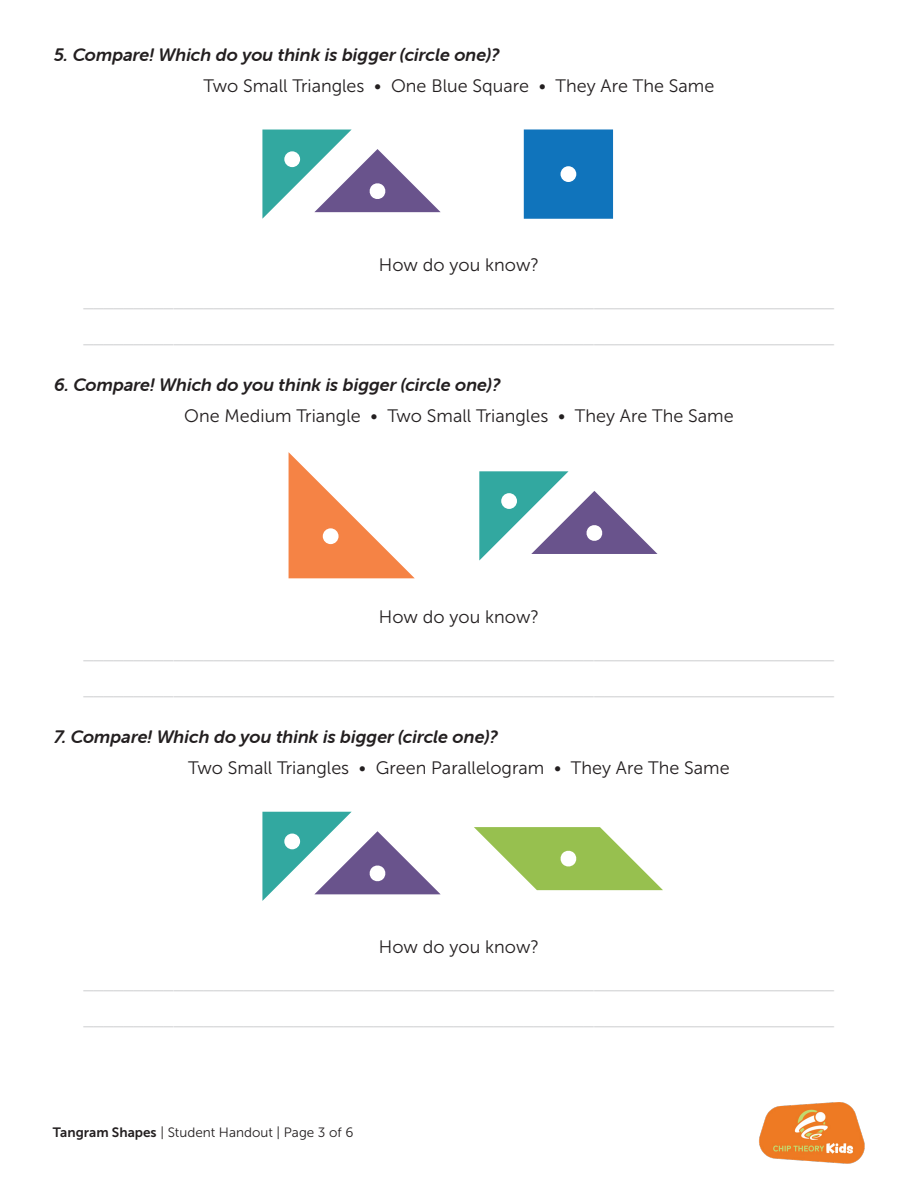
<style>
.page{position:relative;width:918px;height:1188px;background:#fff}
.page>*{position:absolute;margin:0;border:0;box-sizing:border-box;transform-origin:0 0}
.t1{font:18px "Helvetica";color:#c7c8ca}
.Body_Text{font:18px "Museo Sans 300";color:#231f20}
.Worksheet_Question{font:italic 18px "Museo Sans Rounded 700";color:#231f20}
.t2{font:13.5px "Museo Sans 300";color:#231f20}
.s1{font-family:"Museo Sans 700"}
</style>
<div class="page">
<img style="left:759px;top:1102px;width:106px;height:62px">
<svg style="left:262px;top:130px;width:179px;height:89px"></svg>
<div style="left:284px;top:151px;width:16px;height:16px;background:#fff;border-radius:50%"></div>
<div style="left:524px;top:129px;width:89px;height:90px;background:#1074bc"></div>
<div style="left:561px;top:166px;width:15px;height:16px;background:#fff;border-radius:50%"></div>
<svg style="left:289px;top:452px;width:126px;height:126px"></svg>
<div style="left:323px;top:528px;width:16px;height:16px;background:#fff;border-radius:50%"></div>
<svg style="left:479px;top:471px;width:179px;height:90px"></svg>
<div style="left:501px;top:493px;width:16px;height:16px;background:#fff;border-radius:50%"></div>
<svg style="left:262px;top:812px;width:179px;height:89px"></svg>
<div style="left:284px;top:834px;width:16px;height:15px;background:#fff;border-radius:50%"></div>
<svg style="left:474px;top:827px;width:189px;height:63px"></svg>
<p class="Worksheet_Question" style="left:54px;top:45px;width:447px">5. Compare! Which do you think is bigger (circle one)?</p>
<p class="Body_Text" style="left:204px;top:76px;width:512px">Two Small Triangles • One Blue Square • They Are The Same</p>
<p class="Body_Text" style="left:379px;top:255px;width:162px">How do you know?</p>
<p class="t1" style="left:84px;top:287px;width:752px">___________________________________________________________________________</p>
<p class="t1" style="left:84px;top:323px;width:752px">___________________________________________________________________________</p>
<p class="Worksheet_Question" style="left:54px;top:375px;width:448px">6. Compare! Which do you think is bigger (circle one)?</p>
<p class="Body_Text" style="left:184px;top:406px;width:551px">One Medium Triangle • Two Small Triangles • They Are The Same</p>
<p class="Body_Text" style="left:379px;top:607px;width:162px">How do you know?</p>
<p class="t1" style="left:84px;top:638px;width:752px">___________________________________________________________________________</p>
<p class="t1" style="left:84px;top:674px;width:752px">___________________________________________________________________________</p>
<p class="Worksheet_Question" style="left:54px;top:727px;width:445px">7. Compare! Which do you think is bigger (circle one)?</p>
<p class="Body_Text" style="left:188px;top:758px;width:543px">Two Small Triangles • Green Parallelogram • They Are The Same</p>
<p class="Body_Text" style="left:379px;top:937px;width:162px">How do you know?</p>
<p class="t1" style="left:84px;top:969px;width:752px">___________________________________________________________________________</p>
<p class="t1" style="left:84px;top:1005px;width:752px">___________________________________________________________________________</p>
<p class="t2" style="left:53px;top:1125px;width:302px"><span class="s1">Tangram Shapes</span> | Student Handout | Page 3 of 6</p>
</div>
